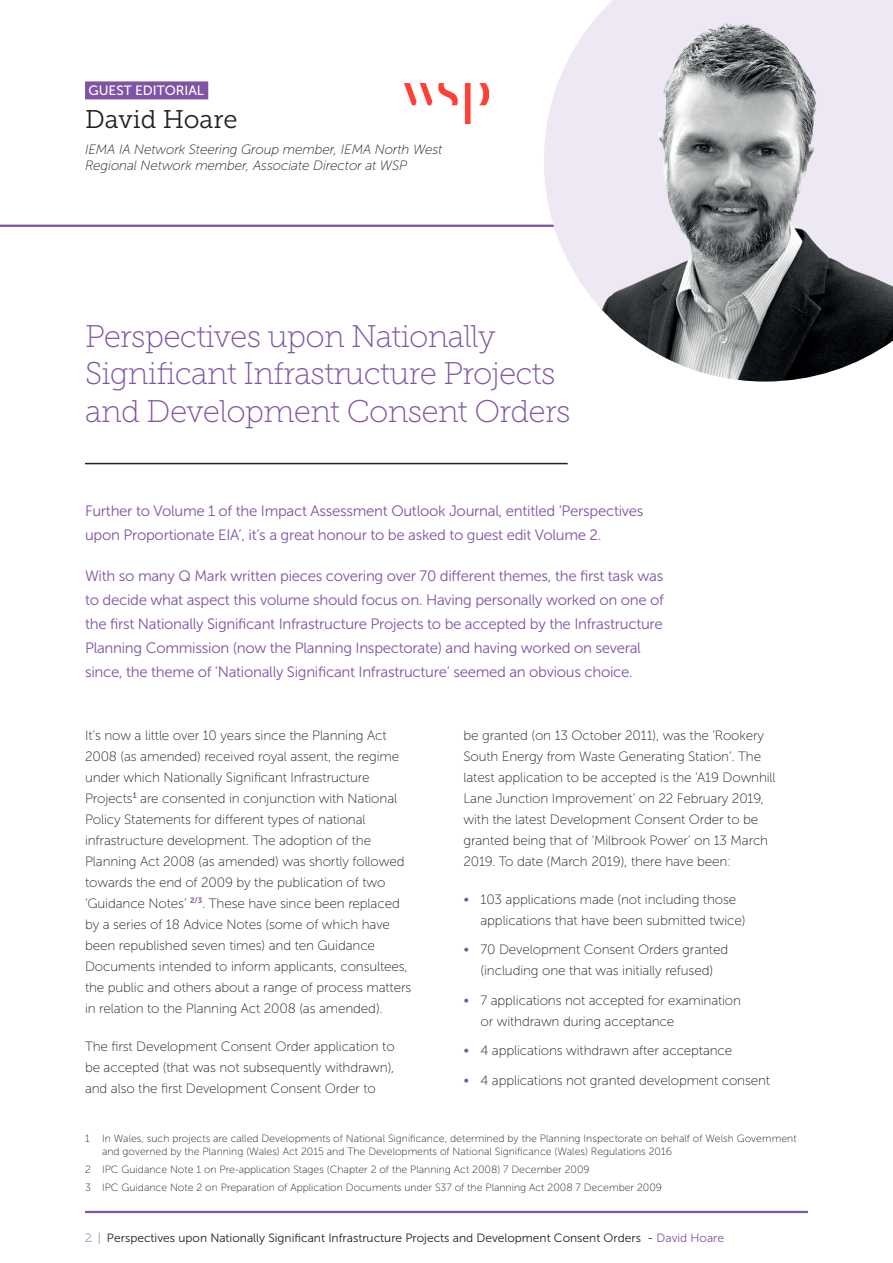
<style>
.page{position:relative;width:893px;height:1263px;background:#fff}
.page>*{position:absolute;margin:0;border:0;box-sizing:border-box;transform-origin:0 0}
.t1{font:31.2px/37.5px "Museo Slab 100";letter-spacing:-.02em;color:#7f54a2}
.t2{font:25.5px "Museo Slab 300";color:#231f20}
.Body_Copy{font:15px/24px "Museo Sans 300";letter-spacing:-.02em;color:#7f54a2}
.Body_Copy-2{font:13.5px/21px "Museo Sans 100";letter-spacing:-.01em;color:#231f20}
.t3{font:italic 13.5px/16.2px "Museo Sans 100";letter-spacing:-.01em;color:#231f20}
.t4{font:13.5px "Museo Sans 500";color:#fff}
.t5{font:12px "Museo Sans 300";color:#231f20}
.t6{font:10.5px/13.5px "Museo Sans 100";color:#231f20}
.s1{font-family:"Museo Slab 100";font-size:15px;color:#7f54a2}
.s2{font-family:"Museo Slab 100";color:#7f54a2}
.s3{color:#7f54a2}
</style>
<div class="page">
<hr style="left:0;top:225px;width:893px;height:2px;background:#7f54a2">
<hr style="left:85px;top:463px;width:483px;height:1px;background:#231f20">
<svg style="left:544px;top:0;width:349px;height:295px;fill:#ede8f3"></svg>
<img style="left:590px;top:22px;width:303px;height:360px">
<div style="left:85px;top:81px;width:123px;height:18px;background:#7f54a2"></div>
<img style="left:404px;top:83px;width:84px;height:40px">
<hr style="left:85px;top:1211px;width:723px;height:2px;background:#7f54a2">
<p class="t4" style="left:89px;top:83px;width:117px">GUEST EDITORIAL</p>
<p class="t2" style="left:85px;top:105px;width:154px">David Hoare</p>
<p class="t3" style="left:85px;top:141px;width:359px">IEMA IA Network Steering Group member, IEMA North West<br>Regional Network member, Associate Director at WSP</p>
<p class="t1" style="left:85px;top:317px;width:487px">Perspectives upon Nationally<br>Significant Infrastructure Projects and Development Consent Orders</p>
<p class="Body_Copy" style="left:85px;top:499px;width:560px">Further to Volume 1 of the Impact Assessment Outlook Journal, entitled ‘Perspectives upon Proportionate EIA’, it’s a great honour to be asked to guest edit Volume 2.</p>
<p class="Body_Copy" style="left:85px;top:564px;width:580px">With so many Q Mark written pieces covering over 70 different themes, the first task was to decide what aspect this volume should focus on. Having personally worked on one of the first Nationally Significant Infrastructure Projects to be accepted by the Infrastructure Planning Commission (now the Planning Inspectorate) and having worked on several since, the theme of ‘Nationally Significant Infrastructure’ seemed an obvious choice.</p>
<p class="Body_Copy-2" style="left:85px;top:725px;width:328px">It’s now a little over 10 years since the Planning Act 2008 (as amended) received royal assent, the regime under which Nationally Significant Infrastructure Projects<sup>1</sup> are consented in conjunction with National Policy Statements for different types of national infrastructure development. The adoption of the Planning Act 2008 (as amended) was shortly followed towards the end of 2009 by the publication of two ‘Guidance Notes’ <sup>2/3</sup>. These have since been replaced by a series of 18 Advice Notes (some of which have been republished seven times) and ten Guidance Documents intended to inform applicants, consultees, the public and others about a range of process matters in relation to the Planning Act 2008 (as amended).</p>
<p class="Body_Copy-2" style="left:85px;top:1036px;width:311px;text-align:justify">The first Development Consent Order application to be accepted (that was not subsequently withdrawn), and also the first Development Consent Order to</p>
<p class="Body_Copy-2" style="left:463px;top:725px;width:314px">be granted (on 13 October 2011), was the ‘Rookery South Energy from Waste Generating Station’. The latest application to be accepted is the ‘A19 Downhill Lane Junction Improvement’ on 22 February 2019, with the latest Development Consent Order to be granted being that of ‘Milbrook Power’ on 13 March 2019. To date (March 2019), there have been:</p>
<p class="Body_Copy-2" style="left:480px;top:889px;width:266px;text-indent:-17px"><span class="s1">•</span> 103 applications made (not including those applications that have been submitted twice)</p>
<p class="Body_Copy-2" style="left:463px;top:939px;width:266px;text-align:center"><span class="s1">•</span> 70 Development Consent Orders granted (including one that was initially refused)</p>
<p class="Body_Copy-2" style="left:480px;top:990px;width:262px;text-indent:-17px"><span class="s1">•</span> 7 applications not accepted for examination or withdrawn during acceptance</p>
<p class="Body_Copy-2" style="left:463px;top:1040px;width:270px"><span class="s1">•</span> 4 applications withdrawn after acceptance</p>
<p class="Body_Copy-2" style="left:463px;top:1070px;width:308px"><span class="s1">•</span> 4 applications not granted development consent</p>
<p class="t6" style="left:102px;top:1131px;width:696px;text-indent:-17px">1 In Wales, such projects are called Developments of National Significance, determined by the Planning Inspectorate on behalf of Welsh Government and governed by the Planning (Wales) Act 2015 and The Developments of National Significance (Wales) Regulations 2016</p>
<p class="t6" style="left:85px;top:1163px;width:506px">2 IPC Guidance Note 1 on Pre-application Stages (Chapter 2 of the Planning Act 2008) 7 December 2009</p>
<p class="t6" style="left:85px;top:1180px;width:579px">3 IPC Guidance Note 2 on Preparation of Application Documents under S37 of the Planning Act 2008 7 December 2009</p>
<p class="t5" style="left:85px;top:1231px;width:641px"><span class="s2">2 |</span> Perspectives upon Nationally Significant Infrastructure Projects and Development Consent Orders - <span class="s3">David Hoare</span></p>
</div>
